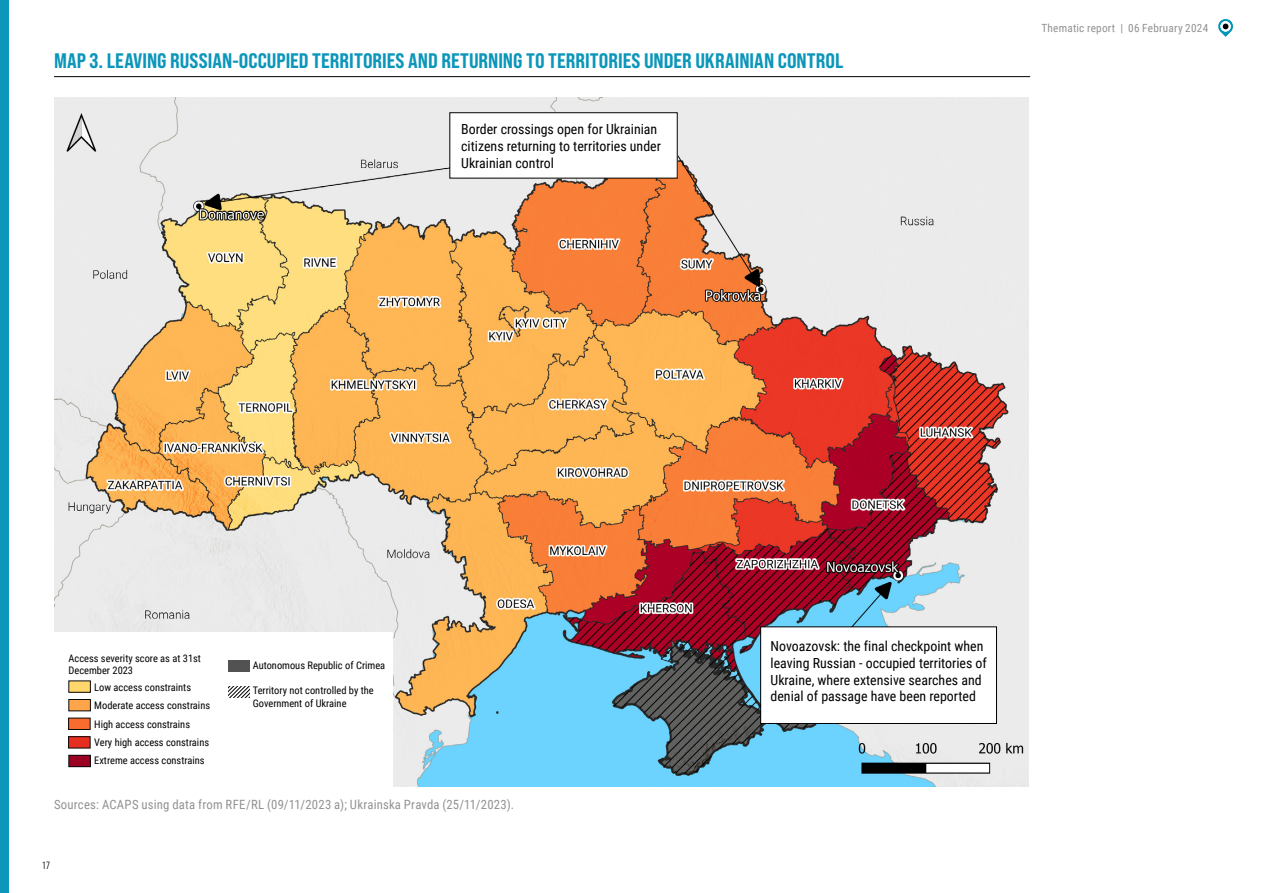
<style>
.page{position:relative;width:1263px;height:893px;background:#fff}
.page>*{position:absolute;margin:0;border:0;box-sizing:border-box;transform-origin:0 0}
.t1{font:21px "Bebas Neue Pro Semi Exp X Bold";color:#0c96ba}
.t2{font:13.95px/16.6px "Roboto Condensed";color:#000}
.t3{font:12.75px "Roboto Condensed";letter-spacing:.015em;color:#929292}
.t4{font:11.25px "Roboto Condensed";letter-spacing:.02em;color:#929292}
.t5{font:10.5px "Bebas Neue Pro Middle";color:#000}
.t6{font:10.35px/18.3px "Roboto Condensed";color:#000}
</style>
<div class="page">
<hr style="left:54px;top:76px;width:976px;height:1px;background:#000">
<img style="left:54px;top:97px;width:975px;height:689px">
<div style="left:54px;top:633px;width:338px;height:152px;background:#fff"></div>
<div style="left:69px;top:681px;width:21px;height:11px;background:#ffd76d"></div>
<div style="left:69px;top:699px;width:21px;height:12px;background:#fea649"></div>
<div style="left:69px;top:699px;width:22px;height:12px;border:1px solid #0a0a0a"></div>
<div style="left:69px;top:755px;width:21px;height:12px;background:#9a0021"></div>
<div style="left:69px;top:755px;width:22px;height:12px;border:1px solid #0a0a0a"></div>
<div style="left:69px;top:718px;width:21px;height:11px;background:#f86c30"></div>
<div style="left:68px;top:718px;width:22px;height:12px;border:1px solid #0a0a0a"></div>
<div style="left:69px;top:737px;width:21px;height:11px;background:#e62f21"></div>
<div style="left:68px;top:736px;width:22px;height:12px;border:1px solid #0a0a0a"></div>
<div style="left:228px;top:660px;width:22px;height:12px;background:#525252"></div>
<svg style="left:228px;top:687px;width:22px;height:11px"></svg>
<div style="left:761px;top:627px;width:235px;height:96px;background:#fff"></div>
<div style="left:760px;top:627px;width:237px;height:97px;border:1px solid #000"></div>
<div style="left:450px;top:113px;width:227px;height:65px;background:#fff"></div>
<svg style="left:1218px;top:19px;width:15px;height:18px"></svg>
<div style="left:0;top:0;width:9px;height:893px;background:#0c96ba"></div>
<h1 class="t1" style="left:54px;top:48px;width:791px">MAP 3. LEAVING RUSSIAN-OCCUPIED TERRITORIES AND RETURNING TO TERRITORIES UNDER UKRAINIAN CONTROL</h1>
<h2 class="t2" style="left:461px;top:121px;width:201px">Border crossings open for Ukrainian citizens returning to territories under<br>Ukrainian control</h2>
<p class="t4" style="left:1041px;top:20px;width:168px">Thematic report | 06 February 2024</p>
<p class="t6" style="left:69px;top:651px;width:134px;line-height:12.5px">Access severity score as at 31st<br>December 2023</p>
<p class="t6" style="left:94px;top:678px;width:117px">Low access constraints<br>Moderate access constrains<br>High access constrains<br>Very high access constrains<br>Extreme access constrains</p>
<p class="t6" style="left:253px;top:656px;width:134px">Autonomous Republic of Crimea</p>
<p class="t6" style="left:253px;top:684px;width:122px;line-height:12.5px">Territory not controlled by the<br>Government of Ukraine</p>
<p class="t3" style="left:54px;top:796px;width:462px">Sources: ACAPS using data from RFE/RL (09/11/2023 a); Ukrainska Pravda (25/11/2023).</p>
<p class="t5" style="left:43px;top:859px;width:9px">17</p>
<h2 class="t2" style="left:770px;top:637px;width:218px">Novoazovsk: the final checkpoint when leaving Russian - occupied territories of Ukraine, where extensive searches and denial of passage have been reported</h2>
</div>
